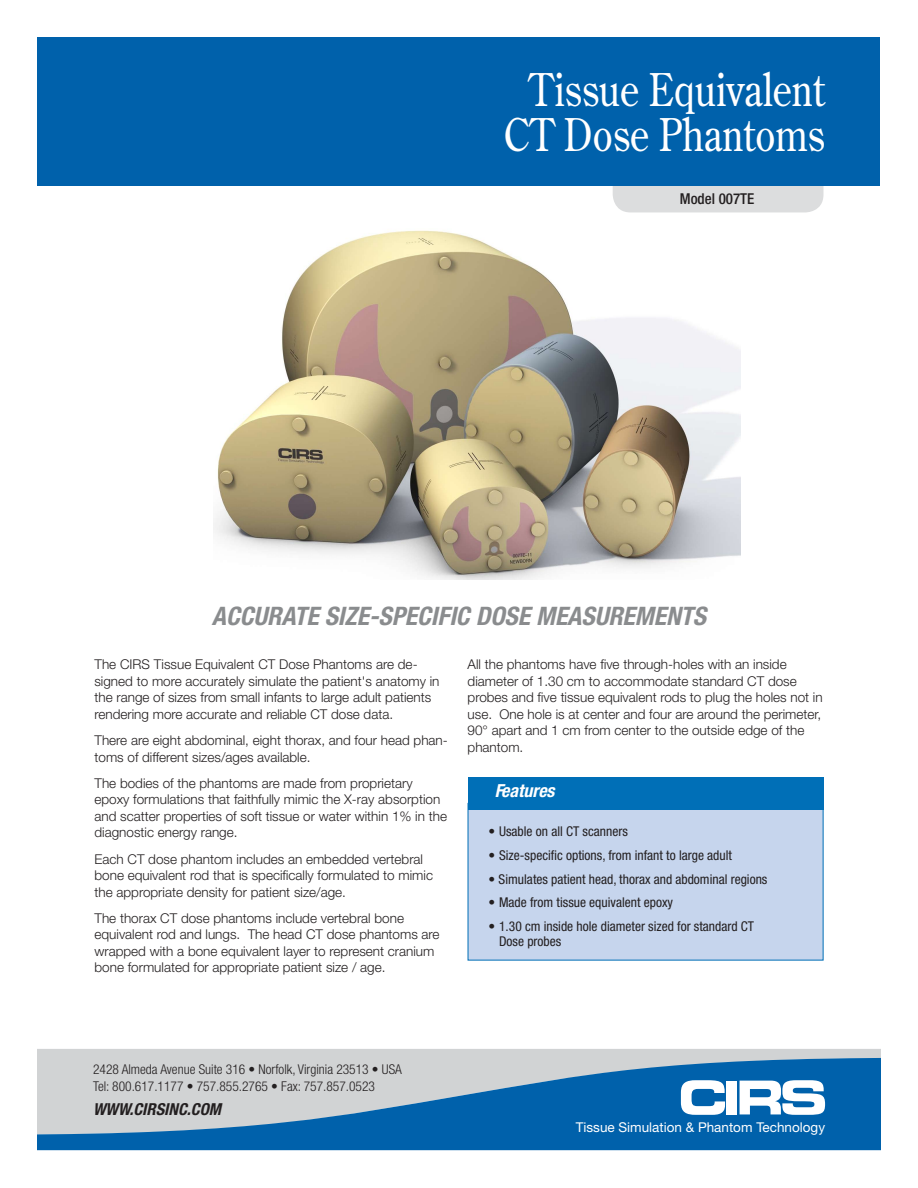
<style>
.page{position:relative;width:918px;height:1188px;background:#fff}
.page>*{position:absolute;margin:0;border:0;box-sizing:border-box;transform-origin:0 0}
.t1{font:45px/45px "Century Old Style";color:#fff;text-align:center;scale:.85 1}
.t2{font:italic 700 condensed 25.5px "Helvetica Neue";color:#8a8c8e}
.t3{font:italic 700 condensed 18px "Helvetica Neue";letter-spacing:-.04em;color:#fff}
.t4{font:italic 700 condensed 16.5px "Helvetica Neue";color:#231f20}
.t5{font:500 condensed 15px "Helvetica Neue";color:#231f20}
.t6{font:300 13.5px/16.5px "Helvetica Neue";color:#231f20}
.t7{font:condensed 13.5px/15px "Helvetica Neue";color:#231f20}
.t8{font:300 condensed 13.5px/16.5px "Helvetica Neue";color:#231f20}
.t9{font:13.5px "Helvetica Neue";color:#fff}
</style>
<div class="page">
<div style="left:613px;top:158px;width:210px;height:54px;background:#dcddde;border-radius:18px"></div>
<div style="left:38px;top:38px;width:842px;height:148px;background:#0061ab"></div>
<div style="left:38px;top:1049px;width:842px;height:9px;background:#d1d3d4"></div>
<svg style="left:38px;top:1058px;width:842px;height:92px;background:#5c93bd"></svg>
<svg style="left:681px;top:1080px;width:44px;height:35px"></svg>
<div style="left:727px;top:1081px;width:10px;height:33px;background:#fff"></div>
<svg style="left:740px;top:1080px;width:85px;height:35px"></svg>
<div style="left:468px;top:803px;width:356px;height:157px;background:#c6d5ed"></div>
<div style="left:468px;top:777px;width:356px;height:33px;background:#006fb7"></div>
<img style="left:213px;top:230px;width:527px;height:350px">
<h1 class="t1" style="left:504px;top:66px;width:379px">Tissue Equivalent<br>CT Dose Phantoms</h1>
<p class="t5" style="left:680px;top:190px;width:76px">Model 007TE</p>
<h2 class="t2" style="left:212px;top:600px;width:494px">ACCURATE SIZE-SPECIFIC DOSE MEASUREMENTS</h2>
<p class="t6" style="left:94px;top:656px;width:347px">The CIRS Tissue Equivalent CT Dose Phantoms are de&shy;signed to more accurately simulate the patient's anatomy in the range of sizes from small infants to large adult patients rendering more accurate and reliable CT dose data.</p>
<p class="t6" style="left:94px;top:732px;width:355px">There are eight abdominal, eight thorax, and four head phan&shy;toms of different sizes/ages available.</p>
<p class="t6" style="left:94px;top:775px;width:354px">The bodies of the phantoms are made from proprietary epoxy formulations that faithfully mimic the X-ray absorption and scatter properties of soft tissue or water within 1% in the diagnostic energy range.</p>
<p class="t6" style="left:94px;top:850px;width:340px">Each CT dose phantom includes an embedded vertebral bone equivalent rod that is specifically formulated to mimic the appropriate density for patient size/age.</p>
<p class="t6" style="left:94px;top:909px;width:347px">The thorax CT dose phantoms include vertebral bone equivalent rod and lungs. The head CT dose phantoms are wrapped with a bone equivalent layer to represent cranium bone formulated for appropriate patient size / age.</p>
<p class="t6" style="left:468px;top:656px;width:357px">All the phantoms have five through-holes with an inside diameter of 1.30 cm to accommodate standard CT dose probes and five tissue equivalent rods to plug the holes not in use. One hole is at center and four are around the perimeter, 90° apart and 1 cm from center to the outside edge of the phantom.</p>
<h3 class="t3" style="left:495px;top:780px;width:61px">FEATURES</h3>
<p class="t7" style="left:489px;top:824px;width:141px">• Usable on all CT scanners</p>
<p class="t7" style="left:489px;top:848px;width:245px">• Size-specific options, from infant to large adult</p>
<p class="t7" style="left:489px;top:871px;width:280px">• Simulates patient head, thorax and abdominal regions</p>
<p class="t7" style="left:489px;top:895px;width:186px">• Made from tissue equivalent epoxy</p>
<p class="t7" style="left:499px;top:919px;width:257px;text-indent:-11px">• 1.30 cm inside hole diameter sized for standard CT<br>Dose probes</p>
<p class="t8" style="left:93px;top:1061px;width:310px">2428 Almeda Avenue Suite 316 • Norfolk, Virginia 23513 • USA<br>Tel: 800.617.1177 • 757.855.2765 • Fax: 757.857.0523</p>
<p class="t4" style="left:93px;top:1099px;width:130px">WWW.CIRSINC.COM</p>
<p class="t9" style="left:576px;top:1119px;width:251px">Tissue Simulation &amp; Phantom Technology</p>
</div>
